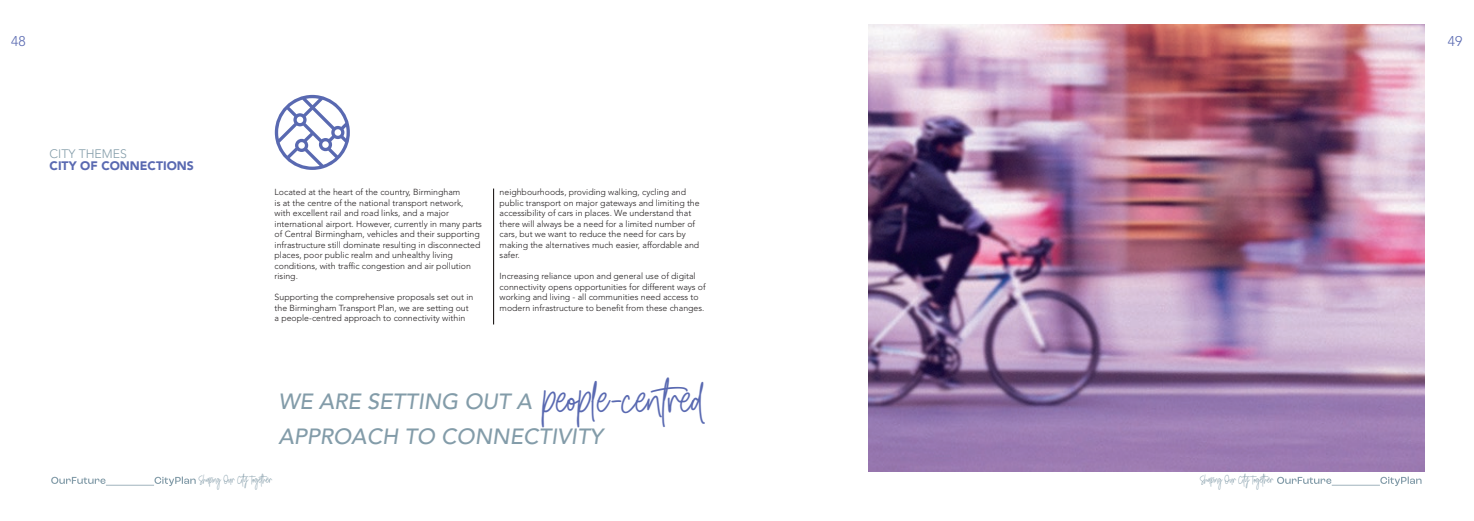
<style>
.page{position:relative;width:1474px;height:521px;background:#fff}
.page>*{position:absolute;margin:0;border:0;box-sizing:border-box;transform-origin:0 0}
.t1{font:39.38px "Golden Youth Script";color:#5969b1}
.t2{font:italic 500 21.88px/35px "Avenir";color:#839ca9}
.t3{font:300 14px "Avenir LT Std";color:#5969b1}
.t4{font:900 12.25px "Avenir";color:#5969b1}
.t5{font:300 12.25px "Avenir LT Std";color:#839ca9}
.t6{font:10.5px "Golden Youth Script";color:#839ca9;scale:.85 1}
.t7{font:300 8.75px/10.5px "Avenir LT Std";color:#231f20}
</style>
<div class="page">
<hr style="left:493px;top:189px;width:1px;height:135px;background:#080302">
<img style="left:868px;top:25px;width:556px;height:446px">
<svg style="left:275px;top:95px;width:75px;height:75px"></svg>
<svg style="left:1277px;top:476px;width:144px;height:10px"></svg>
<svg style="left:51px;top:476px;width:145px;height:10px"></svg>
<h3 class="t3" style="left:11px;top:33px;width:16px">48</h3>
<h3 class="t5" style="left:50px;top:147px;width:79px">CITY THEMES</h3>
<h3 class="t4" style="left:50px;top:159px;width:146px">CITY OF CONNECTIONS</h3>
<p class="t7" style="left:274px;top:187px;width:209px">Located at the heart of the country, Birmingham<br>is at the centre of the national transport network,<br>with excellent rail and road links, and a major international airport. However, currently in many parts of Central Birmingham, vehicles and their supporting infrastructure still dominate resulting in disconnected places, poor public realm and unhealthy living conditions, with traffic congestion and air pollution rising.</p>
<p class="t7" style="left:274px;top:292px;width:200px">Supporting the comprehensive proposals set out in the Birmingham Transport Plan, we are setting out a people-centred approach to connectivity within</p>
<p class="t7" style="left:499px;top:187px;width:202px">neighbourhoods, providing walking, cycling and public transport on major gateways and limiting the accessibility of cars in places. We understand that there will always be a need for a limited number of cars, but we want to reduce the need for cars by making the alternatives much easier, affordable and safer.</p>
<p class="t7" style="left:499px;top:271px;width:208px">Increasing reliance upon and general use of digital connectivity opens opportunities for different ways of working and living - all communities need access to modern infrastructure to benefit from these changes.</p>
<h1 class="t1" style="left:543px;top:376px;width:162px">people-centred</h1>
<h2 class="t2" style="left:278px;top:384px;width:326px">WE ARE SETTING OUT A<br>APPROACH TO CONNECTIVITY</h2>
<p class="t6" style="left:198px;top:473px;width:88px">Shaping Our City Together</p>
<p class="t6" style="left:1199px;top:473px;width:88px">Shaping Our City Together</p>
<h3 class="t3" style="left:1447px;top:33px;width:16px">49</h3>
</div>
